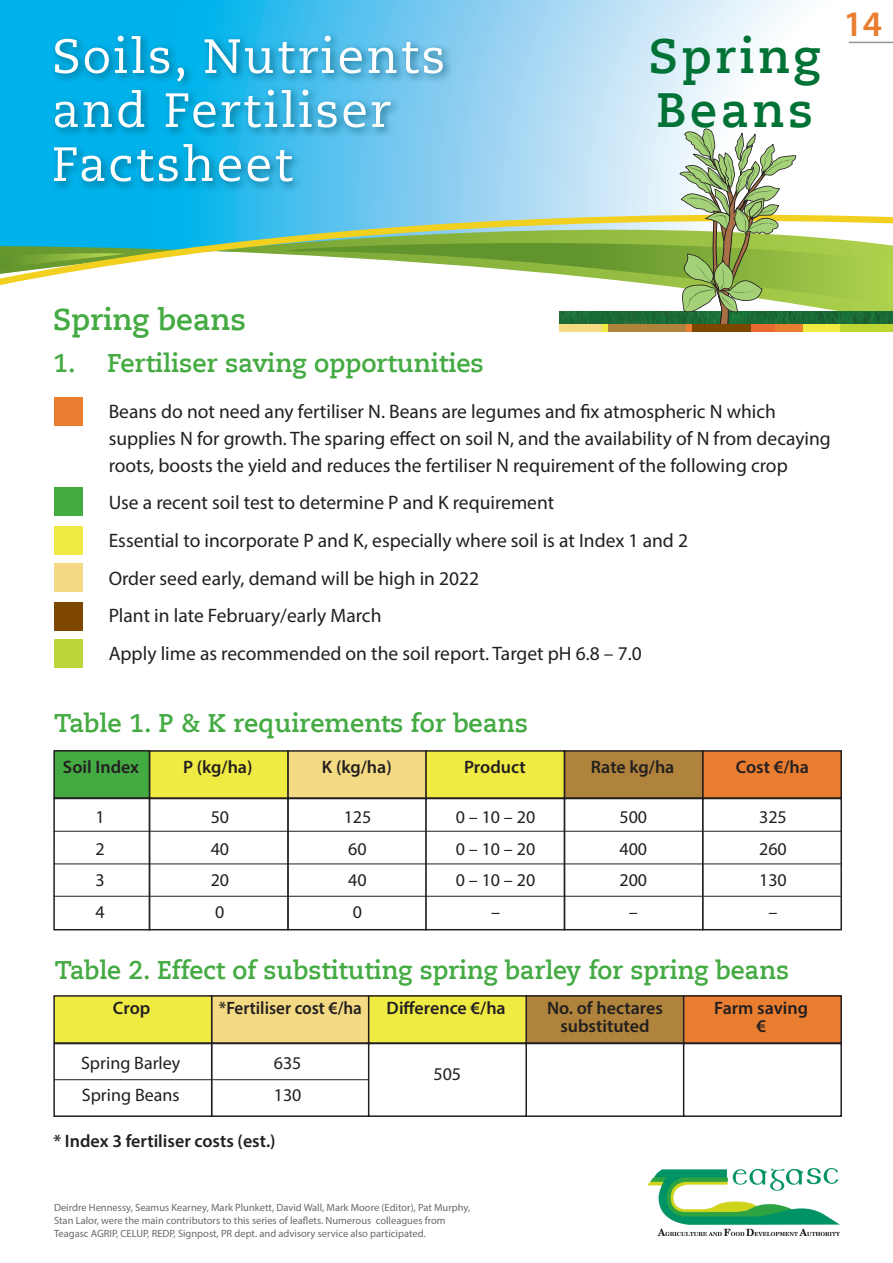
<style>
.page{position:relative;width:893px;height:1263px;background:#fff}
.page>*{position:absolute;margin:0;border:0;box-sizing:border-box;transform-origin:0 0}
.t1{font:700 48px "Caecilia LT Pro 75";letter-spacing:.075em;color:#007236}
.t2{font:600 36px "Myriad Pro";color:#e97d30}
.t3{font:700 30px "Caecilia LT Pro 75";color:#44aa42}
.t4{font:700 25.5px "Caecilia LT Pro 75";color:#44aa42}
.t5{font:19.5px/27px "Myriad Pro";color:#231f20}
.t6{font:600 18px/18px "Myriad Pro";color:#231f20;text-align:center}
.t7{font:18px "Myriad Pro";color:#231f20}
.t8{font:600 18px "Myriad Pro";color:#231f20;scale:.95 1}
.t9{font:10.5px/12.6px "Myriad Pro";color:#69696c}
</style>
<div class="page">
<img style="left:648px;top:1169px;width:191px;height:66px">
<div style="left:54px;top:397px;width:28px;height:28px;background:#e97d30"></div>
<div style="left:54px;top:526px;width:28px;height:28px;background:#efeb43"></div>
<div style="left:54px;top:487px;width:28px;height:28px;background:#44aa42"></div>
<div style="left:54px;top:564px;width:28px;height:28px;background:#f3da83"></div>
<div style="left:54px;top:639px;width:28px;height:28px;background:#bcd538"></div>
<div style="left:54px;top:602px;width:28px;height:28px;background:#7d4700"></div>
<svg style="left:0;top:0;width:893px;height:90px"></svg>
<div style="left:560px;top:324px;width:42px;height:8px;background:#f3da83"></div>
<div style="left:602px;top:324px;width:6px;height:8px;background:#efeb43"></div>
<div style="left:608px;top:324px;width:78px;height:8px;background:#af833b"></div>
<div style="left:686px;top:324px;width:6px;height:8px;background:#e97d30"></div>
<div style="left:692px;top:324px;width:59px;height:8px;background:#7d4700"></div>
<div style="left:751px;top:324px;width:24px;height:8px;background:#e76a2e"></div>
<div style="left:775px;top:324px;width:28px;height:8px;background:#e97d30"></div>
<div style="left:803px;top:324px;width:37px;height:8px;background:#efeb43"></div>
<div style="left:840px;top:324px;width:53px;height:8px;background:#bdd636"></div>
<hr style="left:849px;top:42px;width:44px;height:1px;background:#939598">
<div style="left:564px;top:751px;width:139px;height:47px;background:#af833b"></div>
<div style="left:564px;top:750px;width:140px;height:49px;border:2px solid #231f20"></div>
<div style="left:703px;top:751px;width:138px;height:47px;background:#e97d30"></div>
<div style="left:702px;top:750px;width:140px;height:49px;border:2px solid #231f20"></div>
<div style="left:288px;top:751px;width:138px;height:47px;background:#f3da83"></div>
<div style="left:287px;top:750px;width:140px;height:49px;border:2px solid #231f20"></div>
<div style="left:426px;top:751px;width:138px;height:47px;background:#efeb43"></div>
<div style="left:425px;top:750px;width:140px;height:49px;border:2px solid #231f20"></div>
<div style="left:526px;top:996px;width:158px;height:47px;background:#af833b"></div>
<div style="left:525px;top:995px;width:159px;height:49px;border:2px solid #231f20"></div>
<div style="left:684px;top:996px;width:157px;height:47px;background:#e97d30"></div>
<div style="left:683px;top:995px;width:159px;height:49px;border:2px solid #231f20"></div>
<div style="left:212px;top:996px;width:157px;height:47px;background:#f3da83"></div>
<div style="left:211px;top:995px;width:159px;height:49px;border:2px solid #231f20"></div>
<div style="left:369px;top:996px;width:157px;height:47px;background:#efeb43"></div>
<div style="left:368px;top:995px;width:159px;height:49px;border:2px solid #231f20"></div>
<div style="left:564px;top:798px;width:140px;height:132px;border:2px solid #231f20"></div>
<div style="left:702px;top:798px;width:140px;height:132px;border:2px solid #231f20"></div>
<div style="left:287px;top:798px;width:140px;height:132px;border:2px solid #231f20"></div>
<div style="left:425px;top:798px;width:140px;height:132px;border:2px solid #231f20"></div>
<div style="left:525px;top:1043px;width:159px;height:74px;border:2px solid #231f20"></div>
<div style="left:683px;top:1043px;width:159px;height:74px;border:2px solid #231f20"></div>
<div style="left:211px;top:1043px;width:159px;height:74px;border:2px solid #231f20"></div>
<div style="left:368px;top:1043px;width:159px;height:74px;border:2px solid #231f20"></div>
<div style="left:150px;top:751px;width:138px;height:47px;background:#efeb43"></div>
<div style="left:149px;top:750px;width:140px;height:49px;border:2px solid #231f20"></div>
<div style="left:54px;top:996px;width:158px;height:47px;background:#efeb43"></div>
<div style="left:53px;top:995px;width:159px;height:49px;border:2px solid #231f20"></div>
<div style="left:54px;top:751px;width:95px;height:47px;background:#44aa42"></div>
<div style="left:53px;top:750px;width:97px;height:49px;border:2px solid #231f20"></div>
<div style="left:149px;top:798px;width:140px;height:132px;border:2px solid #231f20"></div>
<div style="left:53px;top:1043px;width:159px;height:74px;border:2px solid #231f20"></div>
<div style="left:53px;top:798px;width:97px;height:132px;border:2px solid #231f20"></div>
<hr style="left:54px;top:831px;width:787px;height:1px;background:#231f20">
<hr style="left:53px;top:863px;width:788px;height:1px;background:#231f20">
<hr style="left:53px;top:896px;width:788px;height:1px;background:#231f20">
<hr style="left:54px;top:1079px;width:314px;height:1px;background:#231f20">
<div style="left:49px;top:31px;width:405px;height:161px;background:#05566f;opacity:.75"></div>
<svg style="left:0;top:90px;width:893px;height:234px"></svg>
<svg style="left:55px;top:36px;width:388px;height:46px"></svg>
<p class="t1" style="left:649px;top:23px;width:174px">Spring</p>
<p class="t1" style="left:656px;top:77px;width:158px">Beans</p>
<p class="t2" style="left:843px;top:1px;width:40px">14</p>
<p class="t3" style="left:53px;top:299px;width:195px">Spring beans</p>
<p class="t4" style="left:53px;top:346px;width:432px">1. Fertiliser saving opportunities</p>
<p class="t5" style="left:109px;top:397px;width:724px">Beans do not need any fertiliser N. Beans are legumes and fix atmospheric N which supplies N for growth. The sparing effect on soil N, and the availability of N from decaying roots, boosts the yield and reduces the fertiliser N requirement of the following crop</p>
<p class="t5" style="left:109px;top:489px;width:447px">Use a recent soil test to determine P and K requirement</p>
<p class="t5" style="left:109px;top:527px;width:581px">Essential to incorporate P and K, especially where soil is at Index 1 and 2</p>
<p class="t5" style="left:109px;top:564px;width:372px">Order seed early, demand will be high in 2022</p>
<p class="t5" style="left:109px;top:602px;width:274px">Plant in late February/early March</p>
<p class="t5" style="left:109px;top:640px;width:535px">Apply lime as recommended on the soil report. Target pH 6.8 – 7.0</p>
<p class="t4" style="left:54px;top:706px;width:476px">Table 1. P &amp; K requirements for beans</p>
<p class="t6" style="left:63px;top:758px;width:78px">Soil Index</p>
<p class="t6" style="left:183px;top:758px;width:71px">P (kg/ha)</p>
<p class="t6" style="left:322px;top:758px;width:71px">K (kg/ha)</p>
<p class="t6" style="left:464px;top:758px;width:63px">Product</p>
<p class="t6" style="left:591px;top:758px;width:85px">Rate kg/ha</p>
<p class="t6" style="left:736px;top:758px;width:75px">Cost €/ha</p>
<p class="t7" style="left:96px;top:806px;width:11px">1</p>
<p class="t7" style="left:96px;top:837px;width:11px">2</p>
<p class="t7" style="left:96px;top:869px;width:11px">3</p>
<p class="t7" style="left:96px;top:900px;width:11px">4</p>
<p class="t7" style="left:211px;top:806px;width:20px">50</p>
<p class="t7" style="left:211px;top:837px;width:20px">40</p>
<p class="t7" style="left:211px;top:869px;width:20px">20</p>
<p class="t7" style="left:215px;top:900px;width:11px">0</p>
<p class="t7" style="left:344px;top:806px;width:29px">125</p>
<p class="t7" style="left:348px;top:837px;width:20px">60</p>
<p class="t7" style="left:348px;top:869px;width:20px">40</p>
<p class="t7" style="left:353px;top:900px;width:11px">0</p>
<p class="t7" style="left:456px;top:806px;width:81px">0 – 10 – 20</p>
<p class="t7" style="left:456px;top:837px;width:81px">0 – 10 – 20</p>
<p class="t7" style="left:456px;top:869px;width:81px">0 – 10 – 20</p>
<p class="t7" style="left:491px;top:900px;width:10px">–</p>
<p class="t7" style="left:619px;top:806px;width:29px">500</p>
<p class="t7" style="left:619px;top:837px;width:29px">400</p>
<p class="t7" style="left:619px;top:869px;width:29px">200</p>
<p class="t7" style="left:629px;top:900px;width:10px">–</p>
<p class="t7" style="left:759px;top:806px;width:29px">325</p>
<p class="t7" style="left:759px;top:837px;width:29px">260</p>
<p class="t7" style="left:759px;top:869px;width:29px">130</p>
<p class="t7" style="left:768px;top:900px;width:10px">–</p>
<p class="t4" style="left:55px;top:952px;width:736px">Table 2. Effect of substituting spring barley for spring beans</p>
<p class="t6" style="left:113px;top:998px;width:39px">Crop</p>
<p class="t8" style="left:219px;top:996px;width:152px">*Fertiliser cost €/ha</p>
<p class="t6" style="left:387px;top:998px;width:121px">Difference €/ha</p>
<p class="t6" style="left:547px;top:998px;width:117px">No. of hectares substituted</p>
<p class="t6" style="left:714px;top:998px;width:95px">Farm saving</p>
<p class="t6" style="left:756px;top:1016px;width:11px">€</p>
<p class="t7" style="left:81px;top:1052px;width:101px">Spring Barley</p>
<p class="t7" style="left:82px;top:1083px;width:99px">Spring Beans</p>
<p class="t7" style="left:274px;top:1052px;width:29px">635</p>
<p class="t7" style="left:274px;top:1083px;width:29px">130</p>
<p class="t6" style="left:53px;top:1132px;width:224px">* Index 3 fertiliser costs (est.)</p>
<p class="t7" style="left:433px;top:1062px;width:29px">505</p>
<p class="t9" style="left:54px;top:1201px;width:418px">Deirdre Hennessy, Seamus Kearney, Mark Plunkett, David Wall, Mark Moore (Editor), Pat Murphy,<br>Stan Lalor, were the main contributors to this series of leaflets. Numerous colleagues from<br>Teagasc AGRIP, CELUP, REDP, Signpost, PR dept. and advisory service also participated.</p>
</div>
